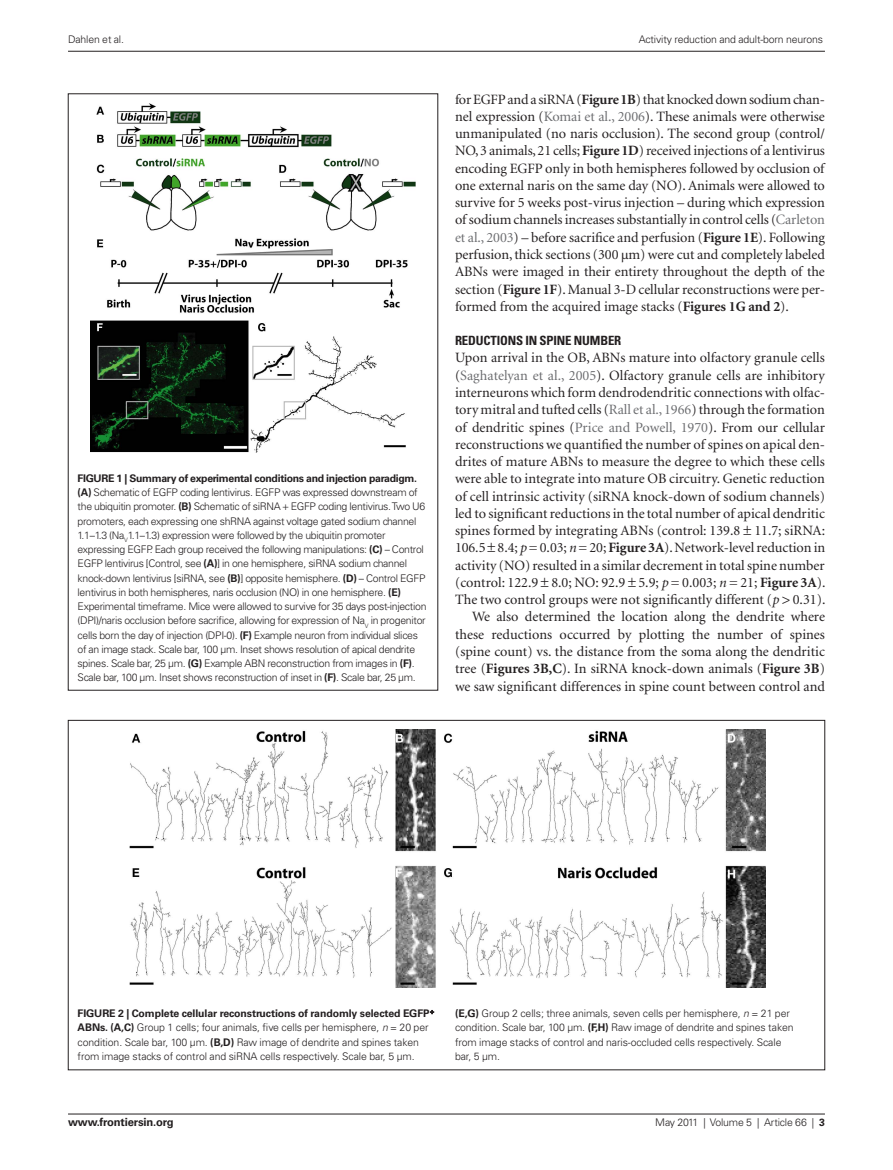
<style>
.page{position:relative;width:893px;height:1170px;background:#fff}
.page>*{position:absolute;margin:0;border:0;box-sizing:border-box;transform-origin:0 0}
.t1{font:14.25px/17.2px "Minion";color:#231f20;text-align:justify}
.t2{font:700 condensed 12.75px "Univers";letter-spacing:-.01em;color:#231f20}
.t3{font:700 11.25px "Univers";letter-spacing:-.015em;color:#231f20}
.t4{font:300 10.5px/14.2px "Univers";letter-spacing:-.03em;color:#231f20}
.t5{font:300 10.5px/14.2px "Univers";letter-spacing:-.01em;color:#231f20}
.s1{font-weight:700}
.s2{color:#6c6d70}
.s3{font-style:italic}
</style>
<div class="page">
<hr style="left:68px;top:1113px;width:757px;height:1px;background:#231f20">
<hr style="left:68px;top:51px;width:757px;height:1px;background:#231f20">
<img style="left:91px;top:103px;width:324px;height:349px">
<img style="left:129px;top:729px;width:636px;height:258px">
<p class="t4" style="left:68px;top:32px;width:58px">Dahlen et al.</p>
<p class="t4" style="left:639px;top:32px;width:186px">Activity reduction and adult-born neurons</p>
<p class="t4" style="left:78px;top:471px;width:350px"><span class="s1">Figure 1 | Summary of experimental conditions and injection paradigm. (A)</span> Schematic of EGFP coding lentivirus. EGFP was expressed downstream of the ubiquitin promoter. <span class="s1">(B)</span> Schematic of siRNA EGFP coding lentivirus. Two U6 promoters, each expressing one shRNA against voltage gated sodium channel 1.1–1.3 (Na<sub>V</sub>1.1–1.3) expression were followed by the ubiquitin promoter expressing EGFP. Each group received the following manipulations: <span class="s1">(C)</span> – Control EGFP lentivirus [Control, see <span class="s1">(A)</span>] in one hemisphere, siRNA sodium channel knock-down lentivirus [siRNA, see <span class="s1">(B)</span>] opposite hemisphere. <span class="s1">(D)</span> – Control EGFP lentivirus in both hemispheres, naris occlusion (NO) in one hemisphere. <span class="s1">(E)<br></span>Experimental timeframe. Mice were allowed to survive for 35 days post-injection (DPI)/naris occlusion before sacrifice, allowing for expression of Na<sub>V</sub> in progenitor cells born the day of injection (DPI-0). <span class="s1">(F)</span> Example neuron from individual slices of an image stack. Scale bar, 100 μm. Inset shows resolution of apical dendrite spines. Scale bar, 25 μm. <span class="s1">(G)</span> Example ABN reconstruction from images in <span class="s1">(F)</span>.<br>Scale bar, 100 μm. Inset shows reconstruction of inset in <span class="s1">(F)</span>. Scale bar, 25 μm.</p>
<p class="t1" style="left:455px;top:91px;width:371px">for EGFP and a siRNA (<span class="s1">Figure1B</span>) that knocked down sodium chan&shy;nel expression (<span class="s2">Komai et al., 2006</span>). These animals were otherwise unmanipulated (no naris occlusion). The second group (control/ NO, 3 animals, 21 cells; <span class="s1">Figure 1D</span>) received injections of a lentivirus encoding EGFP only in both hemispheres followed by occlusion of one external naris on the same day (NO). Animals were allowed to survive for 5 weeks post-virus injection – during which expression of sodium channels increases substantially in control cells (<span class="s2">Carleton et al., 2003</span>) – before sacrifice and perfusion (<span class="s1">Figure 1E</span>). Following perfusion, thick sections (300 μm) were cut and completely labeled ABNs were imaged in their entirety throughout the depth of the section (<span class="s1">Figure 1F</span>). Manual 3-D cellular reconstructions were per&shy;formed from the acquired image stacks (<span class="s1">Figures 1G and 2</span>).</p>
<p class="t2" style="left:455px;top:333px;width:168px">REDUCTIONS IN SPINE NUMBER</p>
<p class="t1" style="left:455px;top:350px;width:372px;text-align:right">Upon arrival in the OB, ABNs mature into olfactory granule cells (<span class="s2">Saghatelyan et al., 2005</span>). Olfactory granule cells are inhibitory interneurons which form dendrodendritic connections with olfac&shy;tory mitral and tufted cells (<span class="s2">Rall et al., 1966</span>) through the formation of dendritic spines (<span class="s2">Price and Powell, 1970</span>). From our cellular reconstructions we quantified the number of spines on apical den&shy;drites of mature ABNs to measure the degree to which these cells were able to integrate into mature OB circuitry. Genetic reduction of cell intrinsic activity (siRNA knock-down of sodium channels) led to significant reductions in the total number of apical dendritic spines formed by integrating ABNs (control: 139.8 11.7; siRNA:<br>106.5 8.4; <span class="s3">p</span> = 0.03; <span class="s3">n</span> = 20; <span class="s1">Figure 3A</span>). Network-level reduction in activity (NO) resulted in a similar decrement in total spine number (control: 122.9 8.0; NO: 92.9 5.9; <span class="s3">p</span> = 0.003; <span class="s3">n</span> = 21; <span class="s1">Figure 3A</span>).<br>The two control groups were not significantly different (<span class="s3">p</span> 0.31).<br>We also determined the location along the dendrite where these reductions occurred by plotting the number of spines (spine count) vs. the distance from the soma along the dendritic tree (<span class="s1">Figures 3B,C</span>). In siRNA knock-down animals (<span class="s1">Figure 3B</span>) we saw significant differences in spine count between control and</p>
<p class="t5" style="left:78px;top:1006px;width:358px"><span class="s1">Figure 2 | Complete cellular reconstructions of randomly selected EG FP</span><sup>+ </sup><span class="s1">ABNs. (A,C)</span> Group 1 cells; four animals, five cells per hemisphere, <span class="s3">n</span> = 20 per condition. Scale bar, 100 μm. <span class="s1">(B,D)</span> Raw image of dendrite and spines taken from image stacks of control and siRNA cells respectively. Scale bar, 5 μm.</p>
<p class="t5" style="left:455px;top:1006px;width:340px"><span class="s1">(E,G)</span> Group 2 cells; three animals, seven cells per hemisphere, <span class="s3">n</span> = 21 per condition. Scale bar, 100 μm. <span class="s1">(F,H)</span> Raw image of dendrite and spines taken from image stacks of control and naris-occluded cells respectively. Scale bar, 5 μm.</p>
<p class="t3" style="left:68px;top:1115px;width:107px">www.frontiersin.org</p>
<p class="t4" style="left:655px;top:1115px;width:171px">May 2011 | Volume 5 | Article 66 | <span class="s1">3</span></p>
</div>
